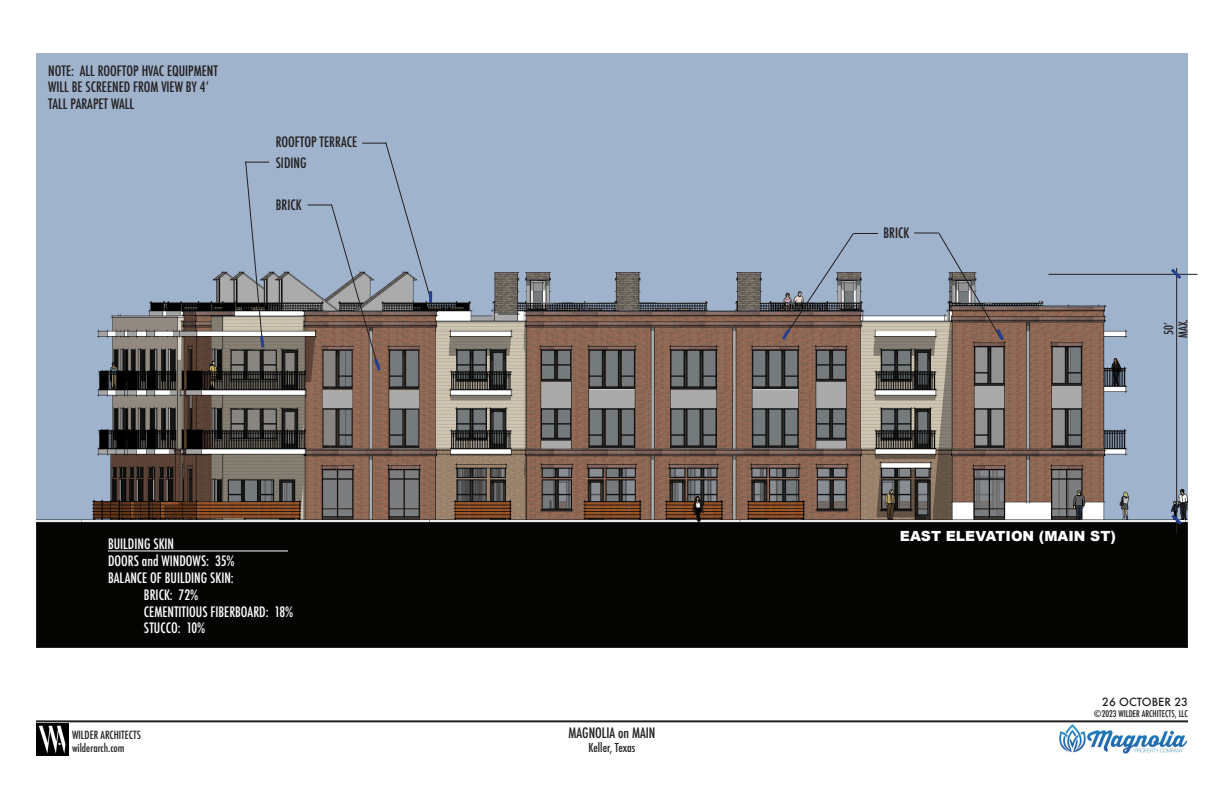
<style>
.page{position:relative;width:1224px;height:792px;background:#fff}
.page>*{position:absolute;margin:0;border:0;box-sizing:border-box;transform-origin:0 0}
.t1{font:500 condensed 14px/16.8px "Futura";color:#231f20}
.t2{font:500 condensed 14px "Futura";color:#fff}
.t3{font:900 14px "Arial";color:#fff}
.t4{font:500 condensed 12px "Futura";color:#231f20}
.t5{font:500 condensed 11px/13.2px "Futura";color:#231f20}
.t6{font:500 11px "Futura";color:#231f20}
.t7{font:500 condensed 9px "Futura";color:#231f20}
.s1{font-stretch:normal}
</style>
<div class="page">
<img style="left:1059px;top:724px;width:129px;height:30px">
<hr style="left:36px;top:720px;width:1152px;height:2px;background:#231f20">
<img style="left:37px;top:724px;width:32px;height:31px">
<img style="left:36px;top:54px;width:1152px;height:468px">
<div style="left:36px;top:522px;width:1152px;height:126px;background:#040503"></div>
<div style="left:36px;top:522px;width:1152px;height:126px;border:1px solid #231f20"></div>
<hr style="left:1048px;top:274px;width:150px;height:1px;background:#231f20">
<hr style="left:1176px;top:268px;width:1px;height:266px;background:#231f20">
<svg style="left:1168px;top:265px;width:17px;height:17px"></svg>
<svg style="left:1168px;top:511px;width:17px;height:14px"></svg>
<svg style="left:308px;top:141px;width:124px;height:233px;background:#8f95a1"></svg>
<svg style="left:245px;top:161px;width:24px;height:190px;background:#939eab"></svg>
<hr style="left:914px;top:232px;width:24px;height:2px;background:#231f20">
<svg style="left:779px;top:232px;width:99px;height:111px;background:#8c909a"></svg>
<svg style="left:937px;top:231px;width:70px;height:113px;background:#8e9099"></svg>
<hr style="left:108px;top:550px;width:180px;height:1px;background:#fff">
<p class="t1" style="left:48px;top:62px;width:171px">NOTE: ALL ROOFTOP HVAC EQUIPMENT<br>WILL BE SCREENED FROM VIEW BY 4’<br>TALL PARAPET WALL</p>
<p class="t1" style="left:276px;top:133px;width:83px">ROOFTOP TERRACE</p>
<p class="t1" style="left:276px;top:154px;width:32px">SIDING</p>
<p class="t1" style="left:276px;top:197px;width:27px">BRICK</p>
<p class="t2" style="left:108px;top:535px;width:68px">BUILDING SKIN</p>
<p class="t2" style="left:108px;top:552px;width:128px">DOORS and WINDOWS: 35%</p>
<p class="t2" style="left:108px;top:569px;width:127px">BALANCE OF BUILDING SKIN:</p>
<p class="t2" style="left:144px;top:586px;width:56px">BRICK: 72%</p>
<p class="t2" style="left:144px;top:603px;width:151px">CEMENTITIOUS FIBERBOARD: 18%</p>
<p class="t2" style="left:144px;top:619px;width:63px">STUCCO: 10%</p>
<p class="t5" style="left:72px;top:729px;width:71px">WILDER ARCHITECTS wilderarch.com</p>
<p class="t1" style="left:569px;top:725px;width:88px">MAGNOLIA on MAIN</p>
<p class="t4" style="left:589px;top:740px;width:48px">Keller, Texas</p>
<p class="t1" style="left:883px;top:225px;width:27px">BRICK</p>
<p class="t4" style="left:1161px;top:335px;width:14px;rotate:-90deg">50’</p>
<p class="t4" style="left:1175px;top:338px;width:20px;rotate:-90deg">MAX.</p>
<p class="t3" style="left:900px;top:526px;width:217px">EAST ELEVATION (MAIN ST)</p>
<p class="t6" style="left:1102px;top:694px;width:87px">26 OCTOBER 23</p>
<p class="t7" style="left:1094px;top:708px;width:96px"><span class="s1">©</span>2023 WILDER ARCHITECTS, LLC</p>
</div>
